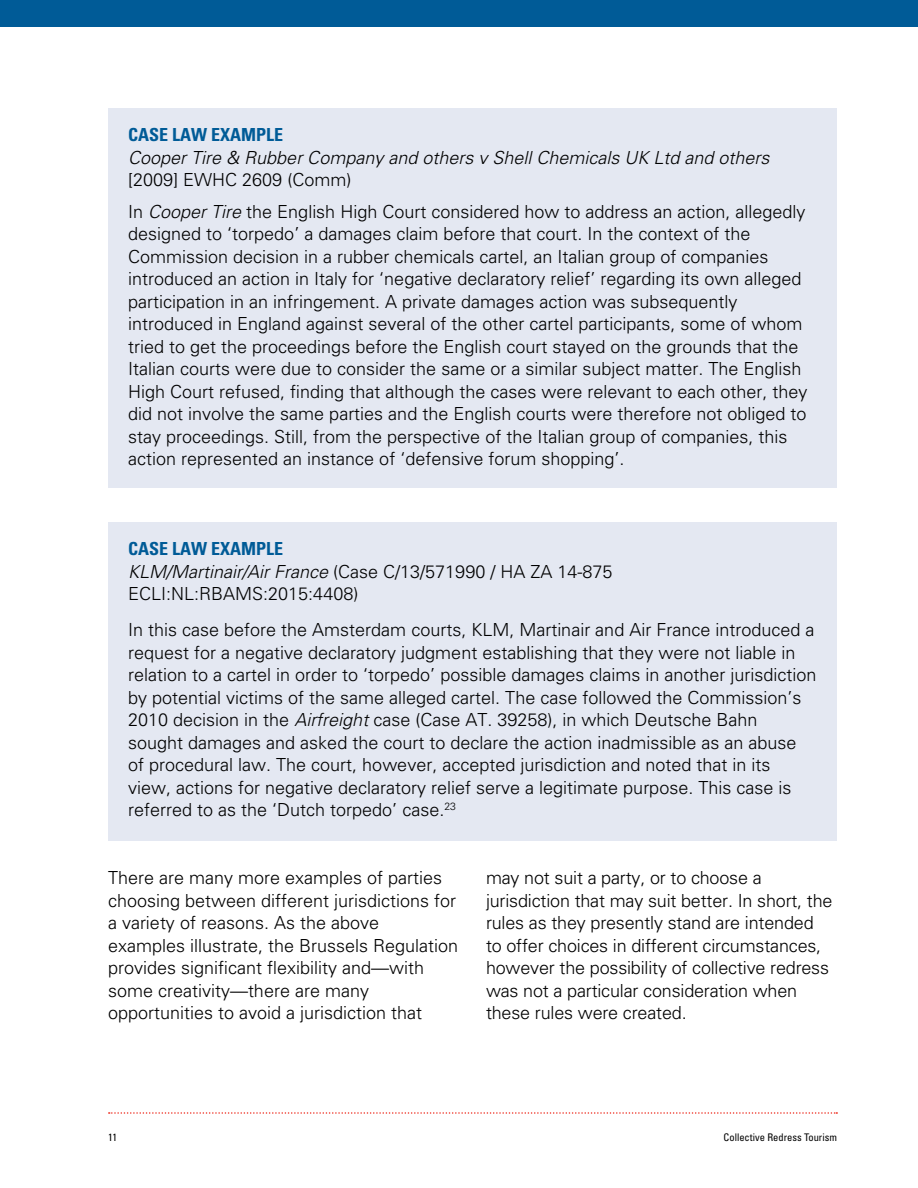
<style>
.page{position:relative;width:918px;height:1188px;background:#fff}
.page>*{position:absolute;margin:0;border:0;box-sizing:border-box;transform-origin:0 0}
.t1{font:300 18px/22.5px "Univers LT Std";color:#000}
.t2{font:italic 300 18px "Univers";color:#000}
.t3{font:700 condensed 18px "Univers LT Std";color:#005b97}
.t4{font:condensed 10.5px "Univers LT Std";color:#000}
.s1{font-family:"Univers";font-style:italic}
.s2{font-weight:700;font-stretch:condensed;color:#005b97}
</style>
<div class="page">
<svg style="left:109px;top:1112px;width:728px;height:2px"></svg>
<div style="left:0;top:0;width:918px;height:27px;background:#005b97"></div>
<div style="left:108px;top:522px;width:729px;height:319px;background:#e4e8f2"></div>
<div style="left:108px;top:108px;width:729px;height:380px;background:#e4e8f2"></div>
<p class="t3" style="left:128px;top:124px;width:156px">CASE LAW EXAMPLE</p>
<p class="t2" style="left:128px;top:147px;width:643px">Cooper Tire &amp; Rubber Company and others v Shell Chemicals UK Ltd and others</p>
<p class="t1" style="left:128px;top:164px;width:679px;line-height:31.5px">[2009] EWHC 2609 (Comm)<br>In <span class="s1">Cooper Tire</span> the English High Court considered how to address an action, allegedly</p>
<p class="t1" style="left:128px;top:223px;width:681px">designed to ‘torpedo’ a damages claim before that court. In the context of the Commission decision in a rubber chemicals cartel, an Italian group of companies introduced an action in Italy for ‘negative declaratory relief’ regarding its own alleged participation in an infringement. A private damages action was subsequently introduced in England against several of the other cartel participants, some of whom tried to get the proceedings before the English court stayed on the grounds that the Italian courts were due to consider the same or a similar subject matter. The English High Court refused, finding that although the cases were relevant to each other, they did not involve the same parties and the English courts were therefore not obliged to stay proceedings. Still, from the perspective of the Italian group of companies, this action represented an instance of ‘defensive forum shopping’.</p>
<p class="t1" style="left:128px;top:538px;width:486px"><span class="s2">CASE LAW EXAMPLE<br></span><span class="s1">KLM/Martinair/Air France</span> (Case C/13/571990 / HA ZA 14-875<br>ECLI:NL:RBAMS:2015:4408)</p>
<p class="t1" style="left:128px;top:619px;width:690px">In this case before the Amsterdam courts, KLM, Martinair and Air France introduced a request for a negative declaratory judgment establishing that they were not liable in relation to a cartel in order to ‘torpedo’ possible damages claims in another jurisdiction by potential victims of the same alleged cartel. The case followed the Commission’s 2010 decision in the <span class="s1">Airfreight</span> case (Case AT. 39258), in which Deutsche Bahn sought damages and asked the court to declare the action inadmissible as an abuse of procedural law. The court, however, accepted jurisdiction and noted that in its view, actions for negative declaratory relief serve a legitimate purpose. This case is referred to as the ‘Dutch torpedo’ case.<sup>23</sup></p>
<p class="t1" style="left:108px;top:866px;width:352px">There are many more examples of parties choosing between different jurisdictions for a variety of reasons. As the above examples illustrate, the Brussels Regulation provides significant flexibility and—with some creativity—there are many opportunities to avoid a jurisdiction that</p>
<p class="t1" style="left:486px;top:866px;width:348px">may not suit a party, or to choose a jurisdiction that may suit better. In short, the rules as they presently stand are intended to offer choices in different circumstances, however the possibility of collective redress was not a particular consideration when these rules were created.</p>
<p class="t4" style="left:108px;top:1130px;width:11px">11</p>
<p class="t4" style="left:724px;top:1130px;width:115px">Collective Redress Tourism</p>
</div>
